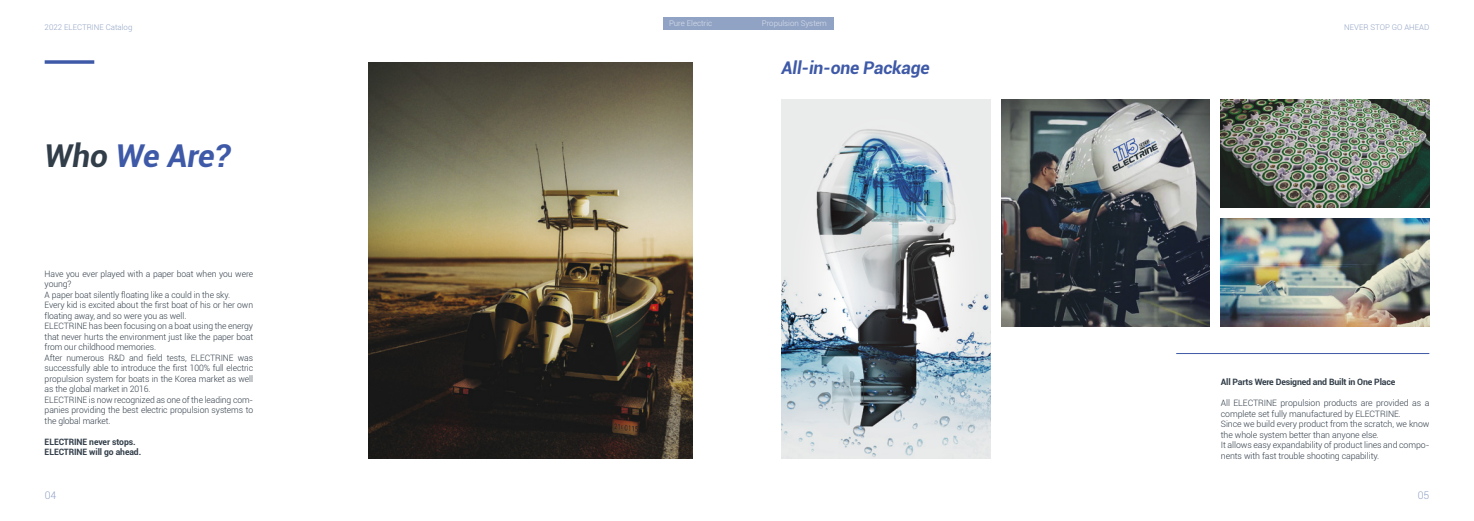
<style>
.page{position:relative;width:1474px;height:521px;background:#fff}
.page>*{position:absolute;margin:0;border:0;box-sizing:border-box;transform-origin:0 0}
.t1{font:italic 700 31.5px "Roboto";color:#3e59a7}
.t2{font:italic 700 17.5px "Roboto";letter-spacing:-.01em;color:#3e59a7}
.t3{font:300 10.5px "Roboto";color:#91a3c5}
.t4{font:300 8.75px/10.5px "Roboto";letter-spacing:-.01em;color:#313d48}
.t5{font:700 8.75px/10.5px "Roboto";letter-spacing:-.015em;color:#313d48}
.t6{font:300 7.88px "Roboto";color:#91a3c5}
.t7{font:300 7.88px "Roboto";color:#dce2ea}
.s1{color:#313d48}
</style>
<div class="page">
<img style="left:781px;top:99px;width:209px;height:360px">
<img style="left:1001px;top:99px;width:208px;height:228px">
<hr style="left:1176px;top:353px;width:253px;height:1px;background:#3e59a7">
<img style="left:1220px;top:99px;width:209px;height:108px">
<img style="left:1220px;top:218px;width:209px;height:109px">
<img style="left:368px;top:62px;width:324px;height:397px">
<svg style="left:45px;top:60px;width:49px;height:4px"></svg>
<div style="left:663px;top:17px;width:74px;height:13px;background:#91a3c5"></div>
<div style="left:737px;top:17px;width:96px;height:13px;background:#91a3c5"></div>
<p class="t6" style="left:45px;top:22px;width:89px">2022 ELECTRINE Catalog</p>
<h1 class="t1" style="left:45px;top:134px;width:187px"><span class="s1">Who</span> We Are?</h1>
<p class="t4" style="left:45px;top:268px;width:210px">Have you ever played with a paper boat when you were young?<br>A paper boat silently floating like a could in the sky.<br>Every kid is excited about the first boat of his or her own floating away, and so were you as well.<br>ELECTRINE has been focusing on a boat using the energy that never hurts the environment just like the paper boat from our childhood memories.<br>After numerous R&amp;D and field tests, ELECTRINE was successfully able to introduce the first 100% full electric propulsion system for boats in the Korea market as well as the global market in 2016.<br>ELECTRINE is now recognized as one of the leading com&shy;panies providing the best electric propulsion systems to the global market.</p>
<p class="t5" style="left:45px;top:436px;width:98px">ELECTRINE never stops.<br>ELECTRINE will go ahead.</p>
<p class="t3" style="left:45px;top:488px;width:13px">04</p>
<p class="t7" style="left:669px;top:18px;width:45px">Pure Electric</p>
<p class="t7" style="left:761px;top:18px;width:67px">Propulsion System</p>
<h2 class="t2" style="left:781px;top:56px;width:149px">All-in-one Package</h2>
<p class="t6" style="left:1344px;top:22px;width:87px">NEVER STOP GO AHEAD</p>
<p class="t5" style="left:1220px;top:376px;width:176px">All Parts Were Designed and Built in One Place</p>
<p class="t4" style="left:1220px;top:397px;width:210px">All ELECTRINE propulsion products are provided as a complete set fully manufactured by ELECTRINE.<br>Since we build every product from the scratch, we know the whole system better than anyone else.<br>It allows easy expandability of product lines and compo&shy;nents with fast trouble shooting capability.</p>
<p class="t3" style="left:1417px;top:488px;width:13px">05</p>
</div>
